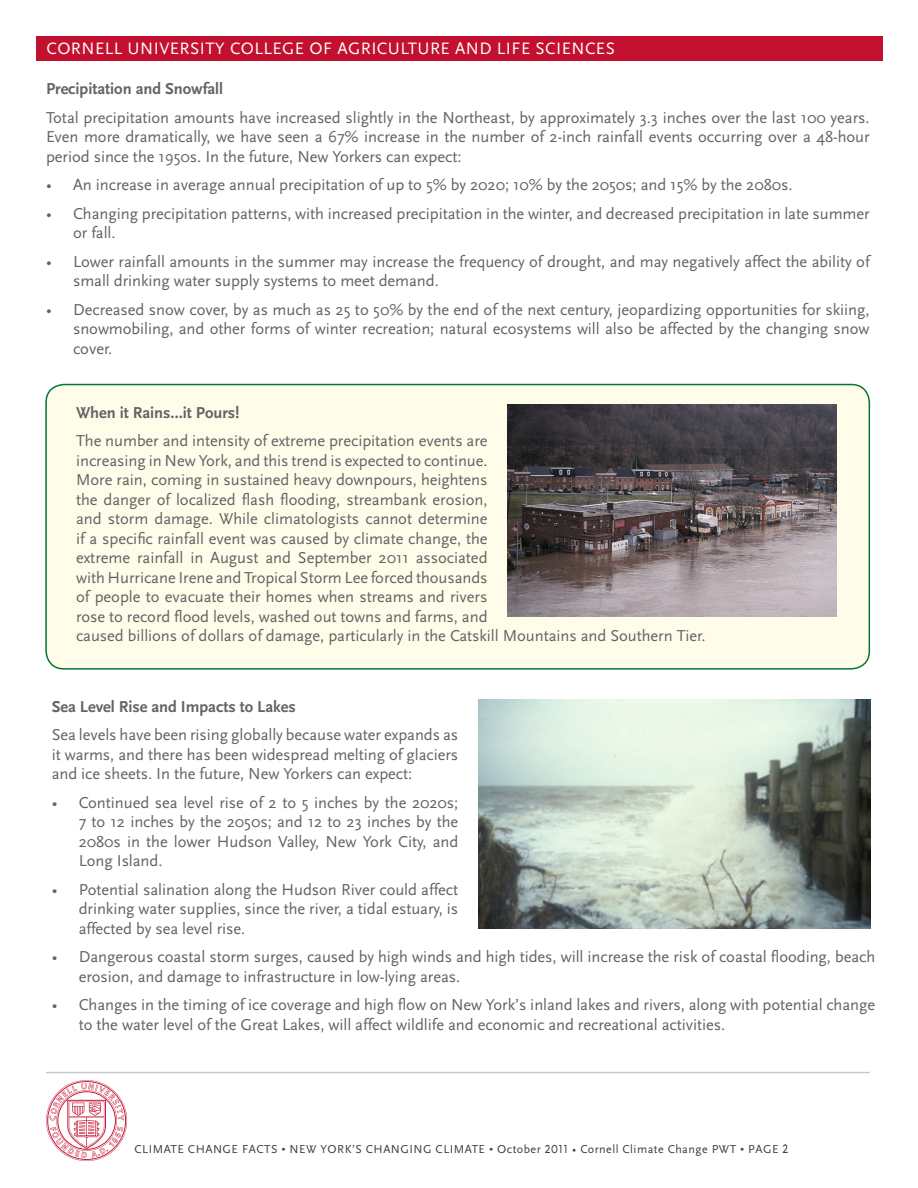
<style>
.page{position:relative;width:918px;height:1188px;background:#fff}
.page>*{position:absolute;margin:0;border:0;box-sizing:border-box;transform-origin:0 0}
.t1{font:17.25px "Scala Sans";letter-spacing:.025em;color:#fff}
.Copy{font:16.5px/19.5px "Scala Sans";letter-spacing:-.005em;color:#636366;text-align:justify}
.Copy_Plus{font:16.5px/19.5px "Scala Sans";letter-spacing:-.005em;color:#636366}
.Copy-2{font:700 16.5px "Scala Sans";letter-spacing:-.005em;color:#636366}
.Copy-3{font:12px "Scala Sans";letter-spacing:.04em;color:#3e3e3f}
.s1{font-size:16.8px}
.s2{font-size:18px}
</style>
<div class="page">
<div style="left:36px;top:36px;width:846px;height:25px;background:#c3102f"></div>
<hr style="left:46px;top:1072px;width:824px;height:1px;background:#c7c8ca">
<div style="left:46px;top:385px;width:823px;height:284px;background:#fffde9;border-radius:18px"></div>
<div style="left:45px;top:384px;width:825px;height:286px;border:2px solid #007637;border-radius:18px"></div>
<img style="left:508px;top:404px;width:329px;height:213px">
<svg style="left:46px;top:1080px;width:81px;height:81px"></svg>
<img style="left:479px;top:699px;width:391px;height:230px">
<p class="t1" style="left:46px;top:39px;width:570px">CORNELL UNIVERSITY COLLEGE OF AGRICULTURE AND LIFE SCIENCES</p>
<p class="Copy-2" style="left:46px;top:80px;width:179px">Precipitation and Snowfall</p>
<p class="Copy" style="left:46px;top:108px;width:825px">Total precipitation amounts have increased slightly in the Northeast, by approximately 3.3 inches over the last 100 years.<br>Even more dramatically, we have seen a 67% increase in the number of 2-inch rainfall events occurring over a 48-hour period since the 1950s. In the future, New Yorkers can expect:</p>
<p class="Copy" style="left:46px;top:175px;width:748px">• An increase in average annual precipitation of up to 5% by 2020; 10% by the 2050s; and 15% by the 2080s.</p>
<p class="Copy" style="left:73px;top:204px;width:798px;text-indent:-27px">• Changing precipitation patterns, with increased precipitation in the winter, and decreased precipitation in late summer or fall.</p>
<p class="Copy" style="left:73px;top:252px;width:798px;text-indent:-27px">• Lower rainfall amounts in the summer may increase the frequency of drought, and may negatively affect the ability of small drinking water supply systems to meet demand.</p>
<p class="Copy" style="left:73px;top:300px;width:798px;text-indent:-27px">• Decreased snow cover, by as much as 25 to 50% by the end of the next century, jeopardizing opportunities for skiing, snowmobiling, and other forms of winter recreation; natural ecosystems will also be affected by the changing snow cover.</p>
<p class="Copy-2" style="left:76px;top:403px;width:165px">When it Rains…it Pours!</p>
<p class="Copy_Plus" style="left:76px;top:431px;width:631px">The number and intensity of extreme precipitation events are<br>increasing in New York, and this trend is expected to continue.<br>More rain, coming in sustained heavy downpours, heightens<br>the danger of localized flash flooding, streambank erosion,<br>and storm damage. While climatologists cannot determine<br>if a specific rainfall event was caused by climate change, the<br>extreme rainfall in August and September 2011 associated<br>with Hurricane Irene and Tropical Storm Lee forced thousands<br>of people to evacuate their homes when streams and rivers<br>rose to record flood levels, washed out towns and farms, and<br>caused billions of dollars of damage, particularly in the Catskill Mountains and Southern Tier.</p>
<p class="Copy-2" style="left:52px;top:697px;width:246px">Sea Level Rise and Impacts to Lakes</p>
<p class="Copy" style="left:52px;top:725px;width:408px">Sea levels have been rising globally because water expands as it warms, and there has been widespread melting of glaciers and ice sheets. In the future, New Yorkers can expect:</p>
<p class="Copy" style="left:79px;top:793px;width:381px;text-indent:-27px">• Continued sea level rise of 2 to 5 inches by the 2020s; 7 to 12 inches by the 2050s; and 12 to 23 inches by the 2080s in the lower Hudson Valley, New York City, and Long Island.</p>
<p class="Copy" style="left:79px;top:880px;width:381px;text-indent:-27px">• Potential salination along the Hudson River could affect drinking water supplies, since the river, a tidal estuary, is affected by sea level rise.</p>
<p class="Copy" style="left:79px;top:947px;width:798px;text-indent:-27px">• Dangerous coastal storm surges, caused by high winds and high tides, will increase the risk of coastal flooding, beach erosion, and damage to infrastructure in low-lying areas.</p>
<p class="Copy" style="left:79px;top:995px;width:798px;text-indent:-27px">• Changes in the timing of ice coverage and high flow on New York’s inland lakes and rivers, along with potential change to the water level of the Great Lakes, will affect wildlife and economic and recreational activities.</p>
<p class="Copy-3" style="left:135px;top:1143px;width:655px">CLIMATE CHANGE FACTS • NEW YORK’S CHANGING CLIMATE • October <span class="s1">2011</span> • Cornell Climate Change PWT • PAGE <span class="s2">2</span></p>
</div>
